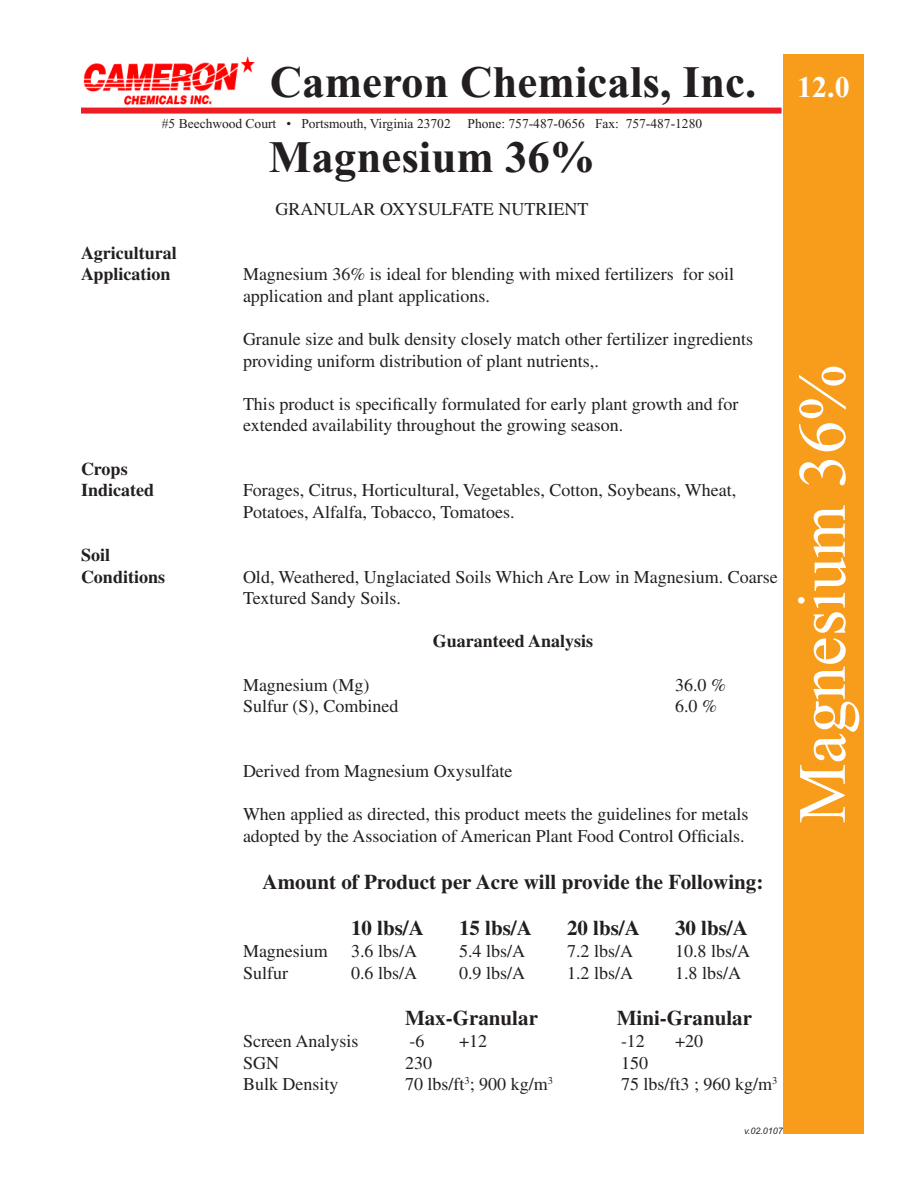
<style>
.page{position:relative;width:918px;height:1188px;background:#fff}
.page>*{position:absolute;margin:0;border:0;box-sizing:border-box;transform-origin:0 0}
.t1{font:67.5px "Times New Roman";color:#fff}
.t2{font:700 45px "Times New Roman";color:#231f20}
.t3{font:700 30px "Times New Roman";color:#fff}
.t4{font:700 21px "Times";color:#231f20}
.t5{font:18px/21.6px "Times";color:#231f20}
.t6{font:700 18px/21.6px "Times";color:#231f20}
.t7{font:13.5px "Times New Roman";color:#231f20}
.t8{font:italic 9px "Arial";color:#231f20}
</style>
<div class="page">
<div style="left:81px;top:108px;width:701px;height:6px;background:#ee1d23"></div>
<img style="left:83px;top:56px;width:172px;height:49px">
<div style="left:783px;top:54px;width:81px;height:1080px;background:#f89c1c"></div>
<p class="t2" style="left:270px;top:55px;width:488px">Cameron Chemicals, Inc.</p>
<p class="t7" style="left:162px;top:115px;width:290px">#5 Beechwood Court • Portsmouth, Virginia 23702</p>
<p class="t7" style="left:468px;top:115px;width:236px">Phone: 757-487-0656 Fax: 757-487-1280</p>
<p class="t6" style="left:81px;top:242px;width:97px">Agricultural<br>Application</p>
<p class="t6" style="left:81px;top:458px;width:75px">Crops<br>Indicated</p>
<p class="t6" style="left:81px;top:544px;width:86px">Soil<br>Conditions</p>
<p class="t2" style="left:269px;top:130px;width:328px">Magnesium 36%</p>
<p class="t5" style="left:276px;top:198px;width:314px">GRANULAR OXYSULFATE NUTRIENT</p>
<p class="t5" style="left:243px;top:263px;width:493px">Magnesium 36% is ideal for blending with mixed fertilizers for soil application and plant applications.</p>
<p class="t5" style="left:243px;top:328px;width:512px">Granule size and bulk density closely match other fertilizer ingredients providing uniform distribution of plant nutrients,.</p>
<p class="t5" style="left:243px;top:393px;width:497px">This product is specifically formulated for early plant growth and for extended availability throughout the growing season.</p>
<p class="t5" style="left:243px;top:479px;width:495px">Forages, Citrus, Horticultural, Vegetables, Cotton, Soybeans, Wheat,<br>Potatoes, Alfalfa, Tobacco, Tomatoes.</p>
<p class="t5" style="left:243px;top:566px;width:536px">Old, Weathered, Unglaciated Soils Which Are Low in Magnesium. Coarse<br>Textured Sandy Soils.</p>
<p class="t6" style="left:433px;top:630px;width:162px">Guaranteed Analysis</p>
<p class="t5" style="left:243px;top:674px;width:128px">Magnesium (Mg)</p>
<p class="t5" style="left:675px;top:674px;width:52px">36.0 %</p>
<p class="t5" style="left:243px;top:695px;width:157px">Sulfur (S), Combined</p>
<p class="t5" style="left:675px;top:695px;width:43px">6.0 %</p>
<p class="t5" style="left:243px;top:760px;width:271px">Derived from Magnesium Oxysulfate</p>
<p class="t5" style="left:243px;top:803px;width:507px">When applied as directed, this product meets the guidelines for metals adopted by the Association of American Plant Food Control Officials.</p>
<p class="t4" style="left:263px;top:869px;width:502px">Amount of Product per Acre will provide the Following:</p>
<p class="t4" style="left:351px;top:916px;width:74px">10 lbs/A</p>
<p class="t4" style="left:459px;top:916px;width:74px">15 lbs/A</p>
<p class="t4" style="left:567px;top:916px;width:74px">20 lbs/A</p>
<p class="t4" style="left:675px;top:916px;width:74px">30 lbs/A</p>
<p class="t5" style="left:243px;top:940px;width:86px">Magnesium</p>
<p class="t5" style="left:351px;top:940px;width:68px">3.6 lbs/A</p>
<p class="t5" style="left:459px;top:940px;width:68px">5.4 lbs/A</p>
<p class="t5" style="left:567px;top:940px;width:68px">7.2 lbs/A</p>
<p class="t5" style="left:675px;top:940px;width:77px">10.8 lbs/A</p>
<p class="t5" style="left:243px;top:962px;width:46px">Sulfur</p>
<p class="t5" style="left:351px;top:962px;width:68px">0.6 lbs/A</p>
<p class="t5" style="left:459px;top:962px;width:68px">0.9 lbs/A</p>
<p class="t5" style="left:567px;top:962px;width:68px">1.2 lbs/A</p>
<p class="t5" style="left:675px;top:962px;width:68px">1.8 lbs/A</p>
<p class="t4" style="left:405px;top:1006px;width:134px">Max-Granular</p>
<p class="t4" style="left:617px;top:1006px;width:137px">Mini-Granular</p>
<p class="t5" style="left:243px;top:1030px;width:117px">Screen Analysis</p>
<p class="t5" style="left:410px;top:1030px;width:16px">-6</p>
<p class="t5" style="left:459px;top:1030px;width:30px">+12</p>
<p class="t5" style="left:621px;top:1030px;width:25px">-12</p>
<p class="t5" style="left:675px;top:1030px;width:30px">+20</p>
<p class="t5" style="left:243px;top:1052px;width:37px">SGN</p>
<p class="t5" style="left:405px;top:1052px;width:28px">230</p>
<p class="t5" style="left:621px;top:1052px;width:28px">150</p>
<p class="t5" style="left:243px;top:1073px;width:97px">Bulk Density</p>
<p class="t5" style="left:405px;top:1073px;width:150px">70 lbs/ft<sup>3</sup>; 900 kg/m<sup>3</sup></p>
<p class="t5" style="left:621px;top:1073px;width:158px">75 lbs/ft3 ; 960 kg/m<sup>3</sup></p>
<p class="t8" style="left:744px;top:1126px;width:40px">v.02.0107</p>
<p class="t3" style="left:797px;top:69px;width:54px">12.0</p>
<p class="t1" style="left:782px;top:824px;width:461px;rotate:-90deg">Magnesium 36%</p>
</div>
